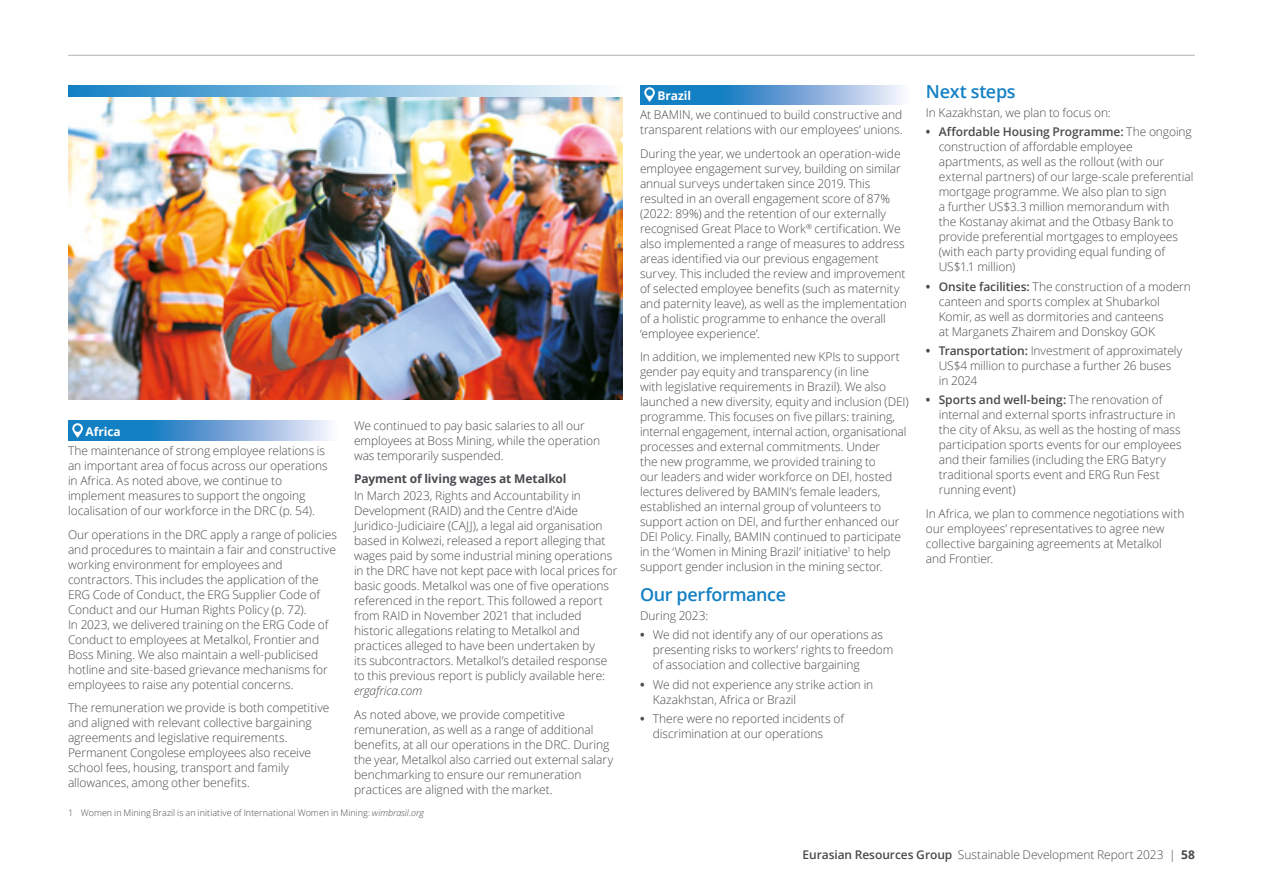
<style>
.page{position:relative;width:1263px;height:893px;background:#fff}
.page>*{position:absolute;margin:0;border:0;box-sizing:border-box;transform-origin:0 0}
.t1{font:600 18px "Open Sans";letter-spacing:-.02em;color:#1380c4}
.t2{font:300 12px/15px "Open Sans";letter-spacing:-.005em;color:#4a4a49}
.t3{font:700 12px "Open Sans";letter-spacing:-.005em;color:#484a4f}
.t4{font:italic 300 12px "Open Sans";letter-spacing:-.01em;color:#4a4a49}
.t5{font:700 12px "Open Sans";letter-spacing:-.005em;color:#fff}
.t6{font:300 9px "Open Sans";letter-spacing:.005em;color:#4a4a49}
.s1{font-style:italic}
.s2{font-weight:700}
.s3{font-weight:600}
</style>
<div class="page">
<svg style="left:68px;top:85px;width:555px;height:13px;background:#8dc0e0"></svg>
<img style="left:68px;top:98px;width:555px;height:302px">
<svg style="left:68px;top:421px;width:262px;height:19px;background:#63a2d5"></svg>
<svg style="left:72px;top:423px;width:11px;height:15px"></svg>
<div style="left:74px;top:425px;width:7px;height:7px;background:#1380c4;border-radius:50%"></div>
<svg style="left:640px;top:85px;width:262px;height:19px;background:#63a2d5"></svg>
<svg style="left:644px;top:87px;width:11px;height:15px"></svg>
<div style="left:646px;top:89px;width:7px;height:7px;background:#1380c4;border-radius:50%"></div>
<hr style="left:68px;top:55px;width:1127px;height:1px;background:#b4b2b6">
<p class="t5" style="left:86px;top:423px;width:37px">Africa</p>
<p class="t2" style="left:68px;top:443px;width:261px">The maintenance of strong employee relations is an important area of focus across our operations in Africa. As noted above, we continue to implement measures to support the ongoing localisation of our workforce in the DRC (p. 54).</p>
<p class="t2" style="left:68px;top:526px;width:270px">Our operations in the DRC apply a range of policies and procedures to maintain a fair and constructive working environment for employees and contractors. This includes the application of the ERG Code of Conduct, the ERG Supplier Code of Conduct and our Human Rights Policy (p. 72).<br>In 2023, we delivered training on the ERG Code of Conduct to employees at Metalkol, Frontier and Boss Mining. We also maintain a well-publicised hotline and site-based grievance mechanisms for employees to raise any potential concerns.</p>
<p class="t2" style="left:68px;top:700px;width:263px">The remuneration we provide is both competitive and aligned with relevant collective bargaining agreements and legislative requirements.<br>Permanent Congolese employees also receive school fees, housing, transport and family allowances, among other benefits.</p>
<p class="t2" style="left:354px;top:417px;width:248px">We continued to pay basic salaries to all our employees at Boss Mining, while the operation was temporarily suspended.</p>
<p class="t3" style="left:354px;top:470px;width:214px">Payment of living wages at Metalkol</p>
<p class="t2" style="left:354px;top:488px;width:265px">In March 2023, Rights and Accountability in Development (RAID) and the Centre d’Aide Juridico-Judiciaire (CAJJ), a legal aid organisation based in Kolwezi, released a report alleging that wages paid by some industrial mining operations in the DRC have not kept pace with local prices for basic goods. Metalkol was one of five operations referenced in the report. This followed a report from RAID in November 2021 that included historic allegations relating to Metalkol and practices alleged to have been undertaken by<br>its subcontractors. Metalkol’s detailed response to this previous report is publicly available here:</p>
<p class="t4" style="left:354px;top:683px;width:70px">ergafrica.com</p>
<p class="t2" style="left:354px;top:706px;width:261px">As noted above, we provide competitive remuneration, as well as a range of additional benefits, at all our operations in the DRC. During the year, Metalkol also carried out external salary benchmarking to ensure our remuneration practices are aligned with the market.</p>
<p class="t6" style="left:68px;top:807px;width:357px">1 Women in Mining Brazil is an initiative of International Women in Mining: <span class="s1">wimbrasil.org</span></p>
<p class="t5" style="left:657px;top:87px;width:35px">Brazil</p>
<p class="t2" style="left:640px;top:107px;width:264px">At BAMIN, we continued to build constructive and transparent relations with our employees’ unions.</p>
<p class="t2" style="left:640px;top:146px;width:268px">During the year, we undertook an operation-wide employee engagement survey, building on similar annual surveys undertaken since 2019. This resulted in an overall engagement score of 87% (2022: 89%) and the retention of our externally recognised Great Place to Work<sup>®</sup> certification. We also implemented a range of measures to address areas identified via our previous engagement survey. This included the review and improvement of selected employee benefits (such as maternity and paternity leave), as well as the implementation of a holistic programme to enhance the overall ‘employee experience’.</p>
<p class="t2" style="left:640px;top:349px;width:270px">In addition, we implemented new KPIs to support gender pay equity and transparency (in line<br>with legislative requirements in Brazil). We also launched a new diversity, equity and inclusion (DEI) programme. This focuses on five pillars: training, internal engagement, internal action, organisational processes and external commitments. Under<br>the new programme, we provided training to<br>our leaders and wider workforce on DEI, hosted lectures delivered by BAMIN’s female leaders, established an internal group of volunteers to support action on DEI, and further enhanced our DEI Policy. Finally, BAMIN continued to participate in the ‘Women in Mining Brazil’ initiative<sup>1</sup> to help support gender inclusion in the mining sector.</p>
<h1 class="t1" style="left:640px;top:582px;width:148px">Our performance</h1>
<p class="t2" style="left:640px;top:608px;width:70px">During 2023:</p>
<p class="t2" style="left:653px;top:627px;width:242px;text-indent:-13px"><span class="s2">•</span> We did not identify any of our operations as presenting risks to workers’ rights to freedom of association and collective bargaining</p>
<p class="t2" style="left:653px;top:676px;width:222px;text-indent:-13px"><span class="s2">•</span> We did not experience any strike action in<br>Kazakhstan, Africa or Brazil</p>
<p class="t2" style="left:653px;top:711px;width:193px;text-indent:-13px"><span class="s2">•</span> There were no reported incidents of discrimination at our operations</p>
<h1 class="t1" style="left:926px;top:79px;width:91px">Next steps</h1>
<p class="t2" style="left:926px;top:105px;width:186px">In Kazakhstan, we plan to focus on:</p>
<p class="t2" style="left:939px;top:124px;width:256px;text-indent:-13px"><span class="s2">•</span> <span class="s3">Affordable Housing Programme:</span> The ongoing construction of affordable employee apartments, as well as the rollout (with our external partners) of our large-scale preferential mortgage programme. We also plan to sign<br>a further US$3.3 million memorandum with<br>the Kostanay akimat and the Otbasy Bank to provide preferential mortgages to employees (with each party providing equal funding of US$1.1 million)</p>
<p class="t2" style="left:939px;top:278px;width:254px;text-indent:-13px"><span class="s2">•</span> <span class="s3">Onsite facilities:</span> The construction of a modern canteen and sports complex at Shubarkol Komir, as well as dormitories and canteens<br>at Marganets Zhairem and Donskoy GOK</p>
<p class="t2" style="left:939px;top:343px;width:245px;text-indent:-13px"><span class="s2">•</span> <span class="s3">Transportation:</span> Investment of approximately<br>US$4 million to purchase a further 26 buses in 2024</p>
<p class="t2" style="left:939px;top:392px;width:244px;text-indent:-13px"><span class="s2">•</span> <span class="s3">Sports and well-being:</span> The renovation of internal and external sports infrastructure in the city of Aksu, as well as the hosting of mass participation sports events for our employees and their families (including the ERG Batyry traditional sports event and ERG Run Fest running event)</p>
<p class="t2" style="left:926px;top:505px;width:260px">In Africa, we plan to commence negotiations with our employees’ representatives to agree new collective bargaining agreements at Metalkol and Frontier.</p>
<p class="t2" style="left:803px;top:847px;width:394px"><span class="s3">Eurasian Resources Group</span> Sustainable Development Report 2023 | <span class="s2">58</span></p>
</div>
